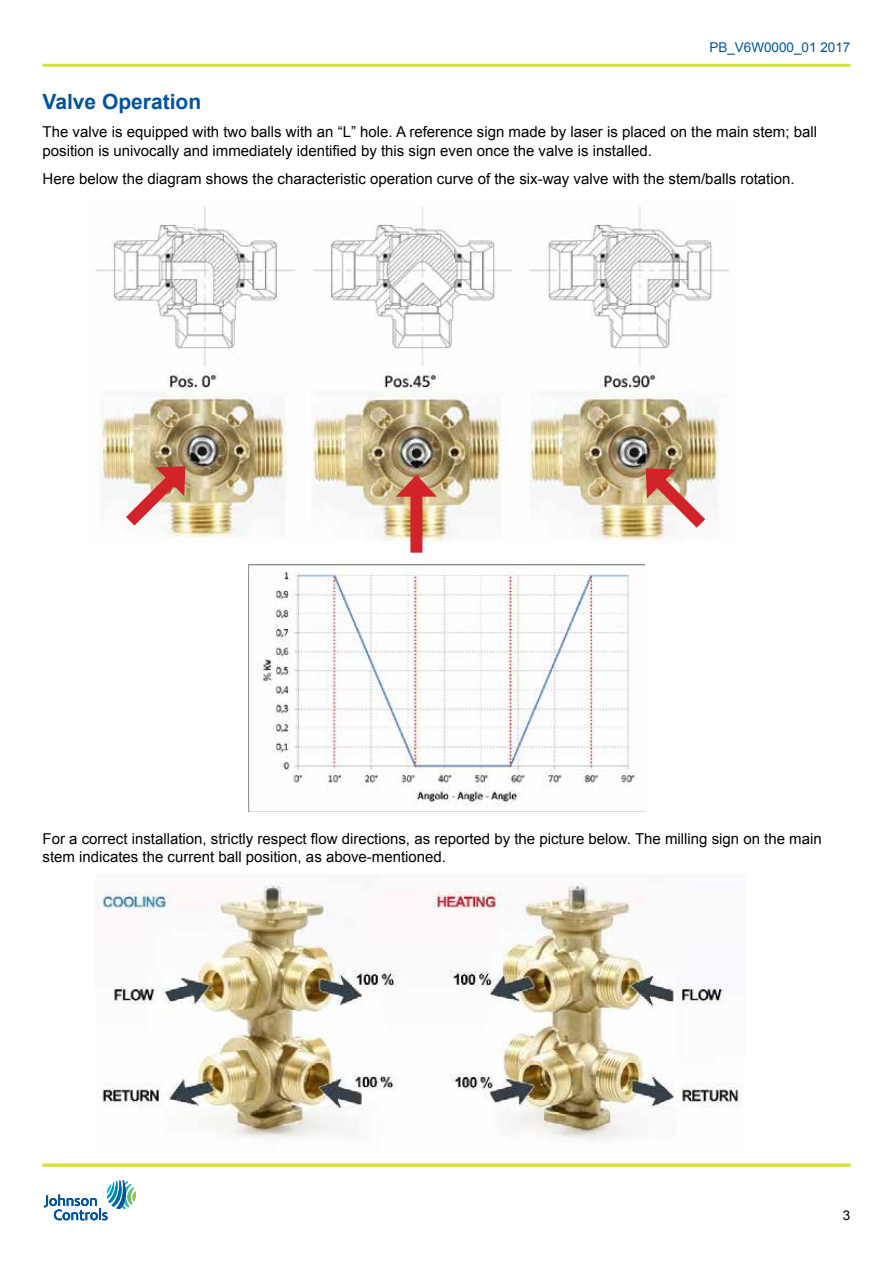
<style>
.page{position:relative;width:893px;height:1263px;background:#fff}
.page>*{position:absolute;margin:0;border:0;box-sizing:border-box;transform-origin:0 0}
.t1{font:700 21px "Arial";color:#00549e}
.t2{font:15px/19.5px "Arial";color:#000}
.t3{font:13.5px "Arial";color:#00549e}
.t4{font:13.5px "Arial";color:#000}
</style>
<div class="page">
<hr style="left:43px;top:64px;width:807px;height:3px;background:#d6e03d">
<svg style="left:44px;top:1180px;width:92px;height:40px"></svg>
<hr style="left:43px;top:1164px;width:807px;height:3px;background:#d6e03d">
<img style="left:95px;top:207px;width:634px;height:340px">
<img style="left:249px;top:564px;width:395px;height:247px">
<img style="left:96px;top:883px;width:647px;height:257px">
<svg style="left:113px;top:459px;width:80px;height:79px"></svg>
<img style="left:638px;top:461px;width:80px;height:79px">
<div style="left:410px;top:488px;width:12px;height:65px;background:#d2232a"></div>
<svg style="left:396px;top:475px;width:41px;height:22px"></svg>
<p class="t3" style="left:709px;top:39px;width:143px">PB_V6W0000_01 2017</p>
<h1 class="t1" style="left:43px;top:87px;width:160px">Valve Operation</h1>
<p class="t2" style="left:43px;top:122px;width:776px">The valve is equipped with two balls with an “L” hole. A reference sign made by laser is placed on the main stem; ball position is univocally and immediately identified by this sign even once the valve is installed.</p>
<p class="t2" style="left:43px;top:169px;width:753px">Here below the diagram shows the characteristic operation curve of the six-way valve with the stem/balls rotation.</p>
<p class="t2" style="left:43px;top:830px;width:781px;line-height:18px">For a correct installation, strictly respect flow directions, as reported by the picture below. The milling sign on the main stem indicates the current ball position, as above-mentioned.</p>
<p class="t4" style="left:843px;top:1207px;width:9px">3</p>
</div>
